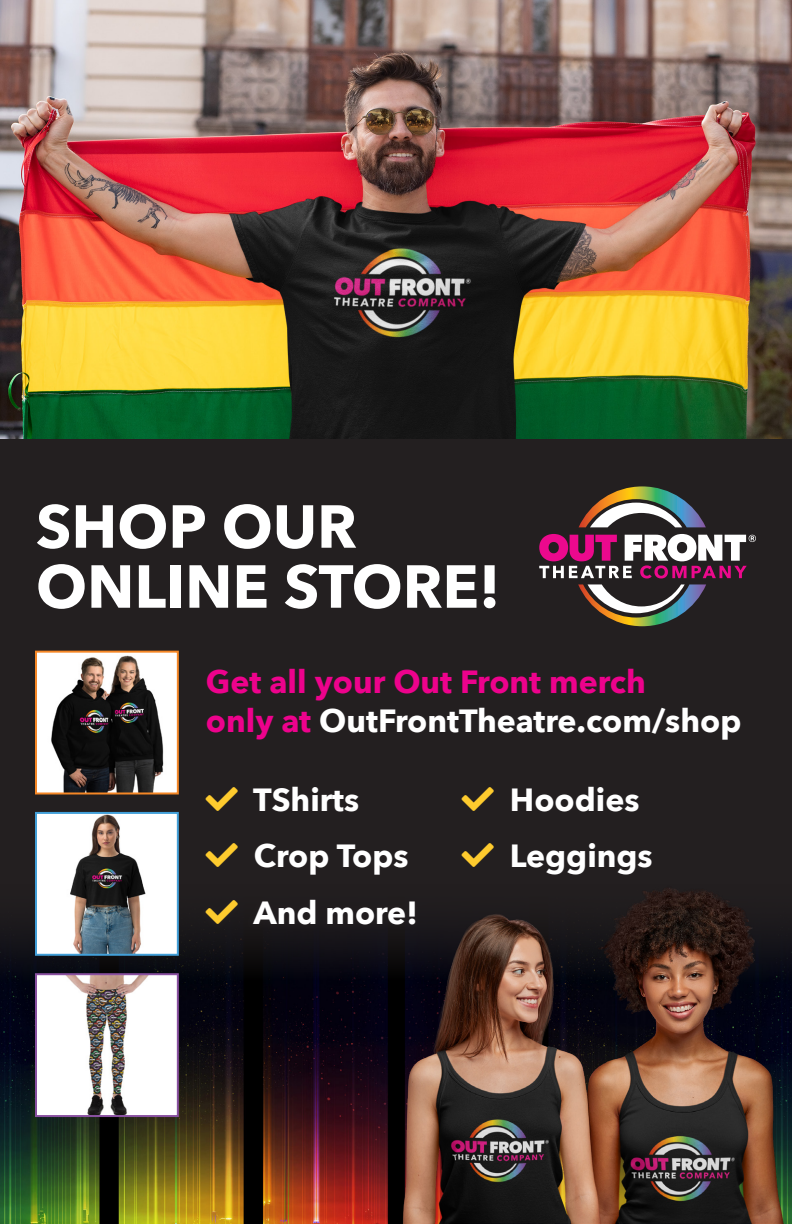
<style>
.page{position:relative;width:792px;height:1224px;background:#fff}
.page>*{position:absolute;margin:0;border:0;box-sizing:border-box;transform-origin:0 0}
.t1{font:700 60px/60px "Avenir Next";color:#fff}
.t2{font:700 32px/38.4px "Avenir Next";color:#ed028c}
.t3{font:700 32px "Avenir Next";color:#fff}
.s1{color:#fff}
.s2{color:#fecb2e}
</style>
<div class="page">
<img style="left:0;top:0;width:792px;height:439px">
<div style="left:0;top:439px;width:792px;height:785px;background:#231f20"></div>
<img style="left:0;top:933px;width:343px;height:291px">
<svg style="left:579px;top:486px;width:127px;height:41px"></svg>
<svg style="left:539px;top:534px;width:217px;height:92px"></svg>
<div style="left:196px;top:777px;width:465px;height:157px;background:#231f20"></div>
<img style="left:38px;top:654px;width:138px;height:137px">
<div style="left:35px;top:651px;width:144px;height:143px;border:2px solid #f58726"></div>
<img style="left:38px;top:815px;width:138px;height:138px">
<div style="left:35px;top:812px;width:144px;height:144px;border:2px solid #429fd8"></div>
<img style="left:38px;top:976px;width:138px;height:138px">
<div style="left:35px;top:973px;width:144px;height:144px;border:2px solid #8950a0"></div>
<img style="left:343px;top:888px;width:449px;height:336px">
<p class="t1" style="left:36px;top:496px;width:466px">SHOP OUR<br>ONLINE STORE!</p>
<p class="t2" style="left:206px;top:663px;width:537px">Get all your Out Front merch<br>only at <span class="s1">OutFrontTheatre.com/shop</span></p>
<p class="t3" style="left:206px;top:772px;width:155px"><span class="s2">★</span> TShirts</p>
<p class="t3" style="left:462px;top:772px;width:179px"><span class="s2">★</span> Hoodies</p>
<p class="t3" style="left:206px;top:828px;width:204px"><span class="s2">★</span> Crop Tops</p>
<p class="t3" style="left:462px;top:828px;width:192px"><span class="s2">★</span> Leggings</p>
<p class="t3" style="left:206px;top:885px;width:213px"><span class="s2">★</span> And more!</p>
</div>
